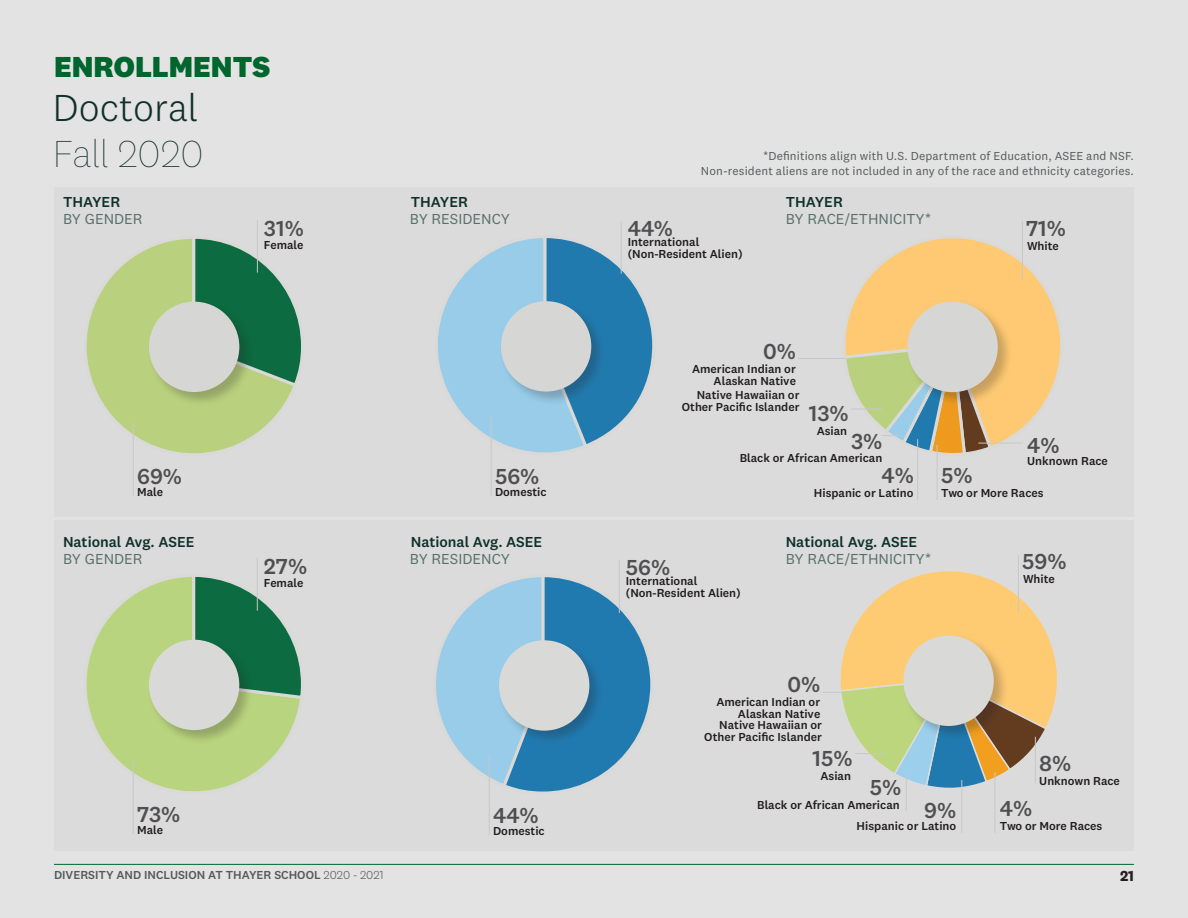
<style>
.page{position:relative;width:1188px;height:918px;background:#e2e3e2}
.page>*{position:absolute;margin:0;border:0;box-sizing:border-box;transform-origin:0 0}
.t1{font:300 39px "National 2";color:#0f302a}
.t2{font:100 39px "National 2";color:#0f302a}
.t3{font:800 30px "National 2";color:#00662d}
.t4{font:500 22.5px "National 2";color:#4f4f51}
.t5{font:15px "National 2";color:#586f6a}
.t6{font:500 15px "National 2";color:#0f302a}
.t7{font:700 15px "National 2";color:#231f20}
.t8{font:500 12px/12px "National 2";color:#211d1f;text-align:right}
.t9{font:12px/14.4px "National 2";letter-spacing:.015em;color:#57585a;text-align:right}
.t10{font:500 12px/12px "National 2";color:#231f20;text-align:right}
.t11{font:500 12px "National 2";color:#57585a}
.s1{font-weight:300}
</style>
<div class="page">
<hr style="left:54px;top:864px;width:1080px;height:1px;background:#00662d">
<div style="left:54px;top:521px;width:1080px;height:330px;background:#dadbda"></div>
<div style="left:54px;top:187px;width:1080px;height:329px;background:#dadbda"></div>
<svg style="left:823px;top:571px;width:234px;height:219px"></svg>
<hr style="left:855px;top:753px;width:31px;height:1px;background:#c7c8ca">
<hr style="left:1018px;top:555px;width:1px;height:58px;background:#c7c8ca">
<hr style="left:995px;top:772px;width:1px;height:61px;background:#c7c8ca">
<hr style="left:1035px;top:737px;width:1px;height:47px;background:#c7c8ca">
<hr style="left:961px;top:780px;width:1px;height:53px;background:#c7c8ca">
<hr style="left:906px;top:773px;width:1px;height:38px;background:#c7c8ca">
<div style="left:902px;top:634px;width:107px;height:107px;background:#231f20;opacity:.25"></div>
<div style="left:903px;top:636px;width:91px;height:90px;background:#d9d9d8;border-radius:50%"></div>
<svg style="left:86px;top:577px;width:214px;height:215px"></svg>
<svg style="left:190px;top:577px;width:111px;height:124px"></svg>
<hr style="left:133px;top:761px;width:1px;height:73px;background:#c7c8ca">
<hr style="left:257px;top:558px;width:1px;height:53px;background:#c7c8ca">
<div style="left:147px;top:638px;width:107px;height:107px;background:#231f20;opacity:.25"></div>
<div style="left:149px;top:640px;width:90px;height:90px;background:#d9d9d8;border-radius:50%"></div>
<svg style="left:436px;top:577px;width:215px;height:215px"></svg>
<hr style="left:489px;top:756px;width:1px;height:79px;background:#c7c8ca">
<hr style="left:619px;top:560px;width:1px;height:53px;background:#c7c8ca">
<div style="left:498px;top:639px;width:106px;height:107px;background:#231f20;opacity:.25"></div>
<div style="left:499px;top:640px;width:90px;height:91px;background:#d9d9d8;border-radius:50%"></div>
<svg style="left:86px;top:239px;width:206px;height:215px"></svg>
<svg style="left:190px;top:238px;width:111px;height:151px"></svg>
<svg style="left:845px;top:238px;width:216px;height:207px"></svg>
<hr style="left:798px;top:358px;width:48px;height:1px;background:#c7c8ca">
<svg style="left:845px;top:341px;width:149px;height:112px"></svg>
<hr style="left:978px;top:443px;width:45px;height:1px;background:#c7c8ca">
<hr style="left:1022px;top:221px;width:1px;height:58px;background:#c7c8ca">
<hr style="left:917px;top:439px;width:1px;height:61px;background:#c7c8ca">
<hr style="left:937px;top:445px;width:1px;height:55px;background:#c7c8ca">
<hr style="left:133px;top:423px;width:1px;height:73px;background:#c7c8ca">
<hr style="left:257px;top:220px;width:1px;height:53px;background:#c7c8ca">
<svg style="left:437px;top:238px;width:216px;height:215px"></svg>
<hr style="left:491px;top:417px;width:1px;height:79px;background:#c7c8ca">
<hr style="left:621px;top:221px;width:1px;height:53px;background:#c7c8ca">
<div style="left:147px;top:300px;width:107px;height:107px;background:#231f20;opacity:.25"></div>
<div style="left:149px;top:302px;width:90px;height:90px;background:#d6d6d5;border-radius:50%"></div>
<div style="left:499px;top:300px;width:107px;height:107px;background:#231f20;opacity:.25"></div>
<div style="left:501px;top:301px;width:90px;height:91px;background:#d6d6d5;border-radius:50%"></div>
<div style="left:906px;top:300px;width:107px;height:107px;background:#231f20;opacity:.25"></div>
<div style="left:907px;top:302px;width:91px;height:90px;background:#d6d6d5;border-radius:50%"></div>
<h2 class="t3" style="left:54px;top:48px;width:218px">ENROLLMENTS</h2>
<h1 class="t1" style="left:52px;top:85px;width:147px">Doctoral</h1>
<h1 class="t2" style="left:52px;top:133px;width:153px">Fall 2020</h1>
<p class="t9" style="left:701px;top:149px;width:435px">*Definitions align with U.S. Department of Education, ASEE and NSF.<br>Non-resident aliens are not included in any of the race and ethnicity categories.</p>
<p class="t6" style="left:63px;top:193px;width:59px">THAYER</p>
<p class="t6" style="left:411px;top:193px;width:59px">THAYER</p>
<p class="t6" style="left:786px;top:193px;width:59px">THAYER</p>
<p class="t5" style="left:63px;top:210px;width:81px">BY GENDER</p>
<h3 class="t4" style="left:264px;top:214px;width:41px">31%</h3>
<p class="t8" style="left:264px;top:239px;width:41px">Female</p>
<p class="t5" style="left:410px;top:210px;width:102px">BY RESIDENCY</p>
<h3 class="t4" style="left:628px;top:214px;width:47px">44%</h3>
<p class="t8" style="left:628px;top:236px;width:116px;text-align:left">International (Non-Resident Alien)</p>
<p class="t5" style="left:786px;top:210px;width:147px">BY RACE/ETHNICITY*</p>
<h3 class="t4" style="left:1026px;top:214px;width:41px">71%</h3>
<p class="t8" style="left:1027px;top:239px;width:33px">White</p>
<h3 class="t4" style="left:763px;top:337px;width:34px">0%</h3>
<p class="t8" style="left:692px;top:362px;width:105px">American Indian or<br>Alaskan Native</p>
<p class="t10" style="left:682px;top:389px;width:119px">Native Hawaiian or<br>Other Pacific Islander</p>
<h3 class="t4" style="left:809px;top:400px;width:41px">13%</h3>
<h3 class="t4" style="left:137px;top:463px;width:46px">69%</h3>
<p class="t8" style="left:137px;top:486px;width:28px">Male</p>
<h3 class="t4" style="left:495px;top:463px;width:46px">56%</h3>
<p class="t8" style="left:495px;top:486px;width:53px">Domestic</p>
<p class="t8" style="left:817px;top:425px;width:32px">Asian</p>
<h3 class="t4" style="left:851px;top:428px;width:33px">3%</h3>
<p class="t8" style="left:740px;top:451px;width:144px">Black or African American</p>
<h3 class="t4" style="left:882px;top:462px;width:34px">4%</h3>
<p class="t8" style="left:814px;top:487px;width:101px">Hispanic or Latino</p>
<h3 class="t4" style="left:1027px;top:432px;width:34px">4%</h3>
<p class="t8" style="left:941px;top:487px;width:104px">Two or More Races</p>
<p class="t8" style="left:1027px;top:455px;width:82px">Unknown Race</p>
<h3 class="t4" style="left:941px;top:462px;width:33px">5%</h3>
<p class="t6" style="left:63px;top:532px;width:133px">National Avg. ASEE</p>
<p class="t6" style="left:411px;top:532px;width:133px">National Avg. ASEE</p>
<p class="t6" style="left:786px;top:532px;width:133px">National Avg. ASEE</p>
<p class="t5" style="left:63px;top:550px;width:81px">BY GENDER</p>
<h3 class="t4" style="left:264px;top:552px;width:45px">27%</h3>
<p class="t8" style="left:264px;top:577px;width:41px">Female</p>
<p class="t5" style="left:410px;top:550px;width:102px">BY RESIDENCY</p>
<h3 class="t4" style="left:626px;top:554px;width:46px">56%</h3>
<p class="t8" style="left:626px;top:575px;width:116px;text-align:left">International (Non-Resident Alien)</p>
<p class="t5" style="left:786px;top:550px;width:147px">BY RACE/ETHNICITY*</p>
<h3 class="t4" style="left:1022px;top:548px;width:46px">59%</h3>
<p class="t8" style="left:1023px;top:573px;width:33px">White</p>
<h3 class="t4" style="left:787px;top:671px;width:34px">0%</h3>
<p class="t8" style="left:716px;top:696px;width:105px">American Indian or<br>Alaskan Native</p>
<p class="t10" style="left:704px;top:719px;width:119px">Native Hawaiian or<br>Other Pacific Islander</p>
<h3 class="t4" style="left:137px;top:801px;width:45px">73%</h3>
<p class="t8" style="left:137px;top:824px;width:28px">Male</p>
<h3 class="t4" style="left:493px;top:802px;width:47px">44%</h3>
<p class="t8" style="left:493px;top:825px;width:53px">Domestic</p>
<h3 class="t4" style="left:813px;top:744px;width:42px">15%</h3>
<p class="t8" style="left:757px;top:799px;width:144px">Black or African American</p>
<h3 class="t4" style="left:1039px;top:749px;width:34px">8%</h3>
<p class="t8" style="left:821px;top:770px;width:32px">Asian</p>
<h3 class="t4" style="left:870px;top:774px;width:33px">5%</h3>
<p class="t8" style="left:1039px;top:774px;width:82px">Unknown Race</p>
<h3 class="t4" style="left:1000px;top:795px;width:34px">4%</h3>
<h3 class="t4" style="left:924px;top:796px;width:34px">9%</h3>
<p class="t8" style="left:857px;top:820px;width:101px">Hispanic or Latino</p>
<p class="t8" style="left:1000px;top:820px;width:104px">Two or More Races</p>
<p class="t11" style="left:54px;top:867px;width:331px">DIVERSITY AND INCLUSION AT THAYER SCHOOL <span class="s1">2020 - 2021</span></p>
<p class="t7" style="left:1120px;top:866px;width:15px">21</p>
</div>
